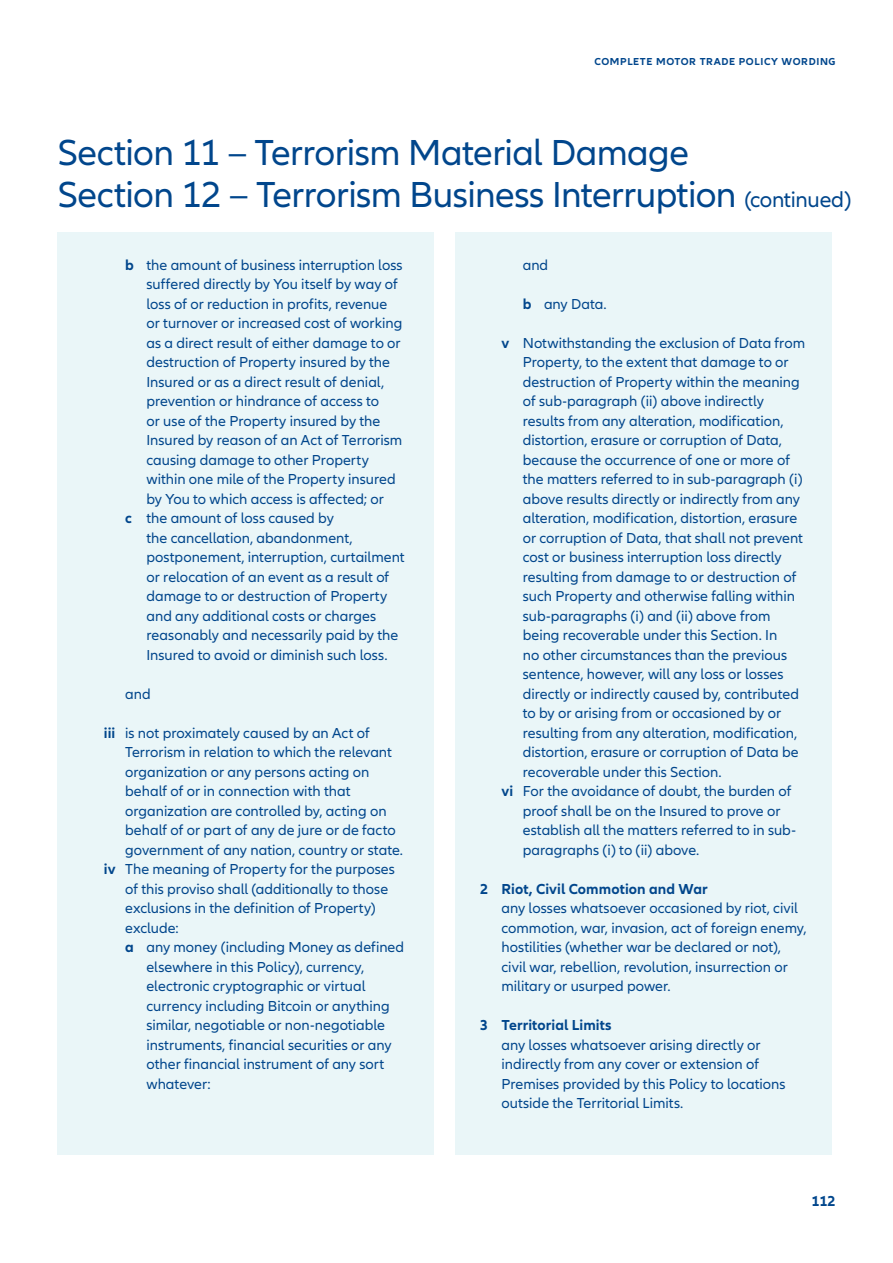
<style>
.page{position:relative;width:893px;height:1263px;background:#fff}
.page>*{position:absolute;margin:0;border:0;box-sizing:border-box;transform-origin:0 0}
.t1{font:37.5px "Allianz Neo";letter-spacing:-.015em;color:#01468c}
.Copy_10_13pt{font:15px/19.5px "Allianz Neo";color:#01468c}
.Copy_10_13pt-2{font:700 15px "Allianz Neo";letter-spacing:.005em;color:#01468c}
.t2{font:700 10.5px "Allianz Neo";letter-spacing:.06em;color:#01468c}
.s1{font-size:22.5px}
.s2{font-weight:700}
</style>
<div class="page">
<div style="left:455px;top:233px;width:377px;height:922px;background:#eaf6f8"></div>
<div style="left:57px;top:233px;width:377px;height:922px;background:#eaf6f8"></div>
<p class="t2" style="left:594px;top:56px;width:243px">COMPLETE MOTOR TRADE POLICY WORDING</p>
<p class="t1" style="left:57px;top:132px;width:633px">Section 11 – Terrorism Material Damage</p>
<p class="t1" style="left:57px;top:174px;width:795px">Section 12 – Terrorism Business Interruption <span class="s1">(continued)</span></p>
<p class="Copy_10_13pt" style="left:146px;top:255px;width:258px;text-indent:-21px"><span class="s2">b</span> the amount of business interruption loss suffered directly by You itself by way of loss of or reduction in profits, revenue or turnover or increased cost of working as a direct result of either damage to or destruction of Property insured by the Insured or as a direct result of denial, prevention or hindrance of access to<br>or use of the Property insured by the Insured by reason of an Act of Terrorism causing damage to other Property within one mile of the Property insured by You to which access is affected; or</p>
<p class="Copy_10_13pt" style="left:146px;top:509px;width:260px;text-indent:-21px"><span class="s2">c</span> the amount of loss caused by<br>the cancellation, abandonment, postponement, interruption, curtailment or relocation of an event as a result of damage to or destruction of Property and any additional costs or charges reasonably and necessarily paid by the Insured to avoid or diminish such loss.</p>
<p class="Copy_10_13pt" style="left:125px;top:684px;width:27px">and</p>
<p class="Copy_10_13pt" style="left:125px;top:723px;width:279px;text-indent:-21px"><span class="s2">iii</span> is not proximately caused by an Act of Terrorism in relation to which the relevant organization or any persons acting on behalf of or in connection with that organization are controlled by, acting on behalf of or part of any de jure or de facto government of any nation, country or state.</p>
<p class="Copy_10_13pt" style="left:125px;top:860px;width:271px;text-indent:-21px"><span class="s2">iv</span> The meaning of Property for the purposes of this proviso shall (additionally to those exclusions in the definition of Property) exclude:</p>
<p class="Copy_10_13pt" style="left:146px;top:938px;width:259px;text-indent:-21px"><span class="s2">a</span> any money (including Money as defined elsewhere in this Policy), currency, electronic cryptographic or virtual currency including Bitcoin or anything similar, negotiable or non-negotiable instruments, financial securities or any other financial instrument of any sort whatever:</p>
<p class="Copy_10_13pt" style="left:523px;top:255px;width:27px">and</p>
<p class="Copy_10_13pt" style="left:523px;top:294px;width:85px"><span class="s2">b</span> any Data.</p>
<p class="Copy_10_13pt" style="left:523px;top:333px;width:284px;text-indent:-21px"><span class="s2">v</span> Notwithstanding the exclusion of Data from Property, to the extent that damage to or destruction of Property within the meaning of sub-paragraph (ii) above indirectly results from any alteration, modification, distortion, erasure or corruption of Data, because the occurrence of one or more of the matters referred to in sub-paragraph (i) above results directly or indirectly from any alteration, modification, distortion, erasure or corruption of Data, that shall not prevent cost or business interruption loss directly resulting from damage to or destruction of such Property and otherwise falling within sub-paragraphs (i) and (ii) above from being recoverable under this Section. In<br>no other circumstances than the previous sentence, however, will any loss or losses directly or indirectly caused by, contributed to by or arising from or occasioned by or resulting from any alteration, modification, distortion, erasure or corruption of Data be recoverable under this Section.</p>
<p class="Copy_10_13pt" style="left:523px;top:782px;width:275px;text-indent:-21px"><span class="s2">vi</span> For the avoidance of doubt, the burden of proof shall be on the Insured to prove or establish all the matters referred to in sub&shy;paragraphs (i) to (ii) above.</p>
<p class="Copy_10_13pt-2" style="left:480px;top:880px;width:229px">2 Riot, Civil Commotion and War</p>
<p class="Copy_10_13pt" style="left:501px;top:899px;width:307px">any losses whatsoever occasioned by riot, civil commotion, war, invasion, act of foreign enemy, hostilities (whether war be declared or not), civil war, rebellion, revolution, insurrection or military or usurped power.</p>
<p class="Copy_10_13pt-2" style="left:480px;top:1016px;width:133px">3 Territorial Limits</p>
<p class="Copy_10_13pt" style="left:501px;top:1035px;width:285px">any losses whatsoever arising directly or indirectly from any cover or extension of Premises provided by this Policy to locations outside the Territorial Limits.</p>
<p class="Copy_10_13pt-2" style="left:811px;top:1192px;width:26px">112</p>
</div>
